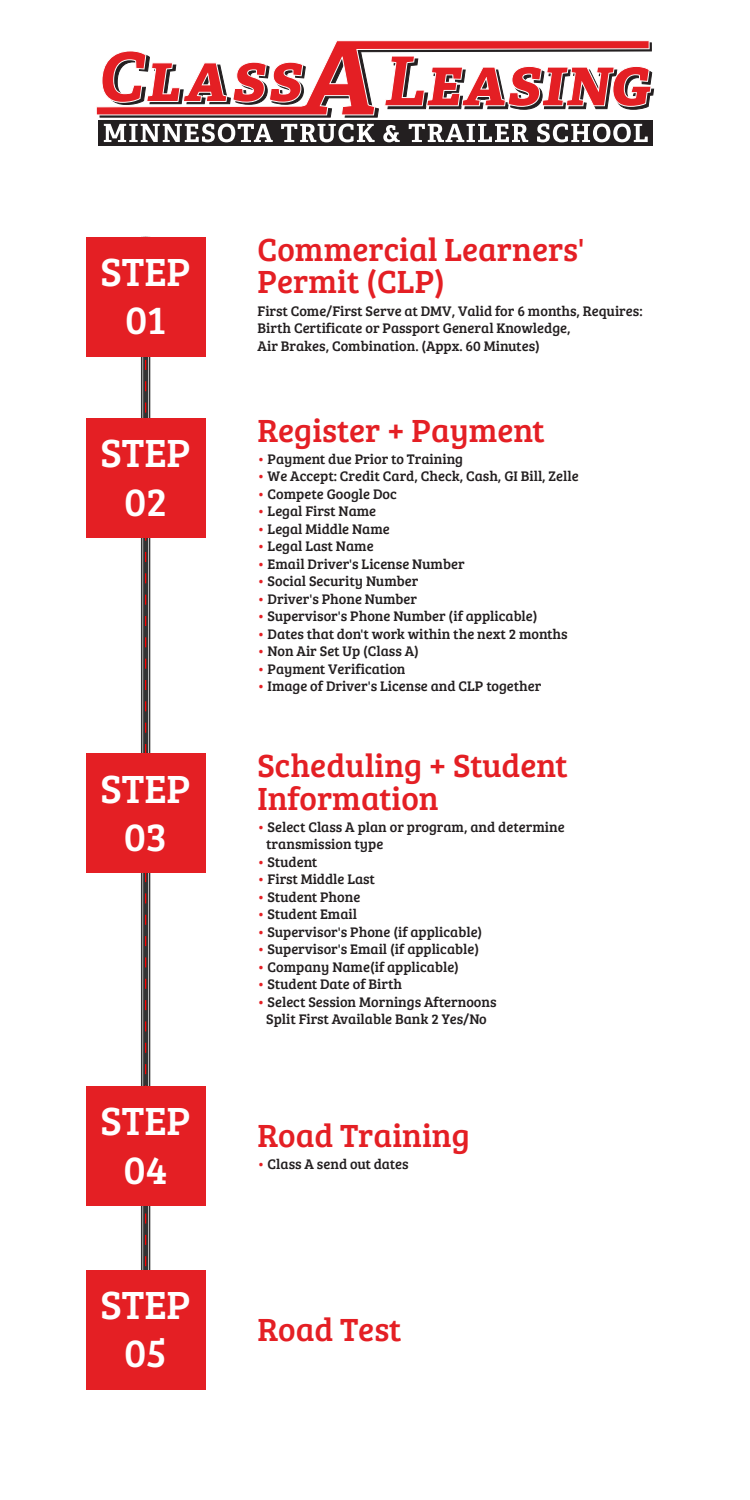
<style>
.page{position:relative;width:750px;height:1500px;background:#fff}
.page>*{position:absolute;margin:0;border:0;box-sizing:border-box;transform-origin:0 0}
.t1{font:40.62px/48.8px "Bree Serif";color:#fff;text-align:center}
.t2{font:33.12px/32.2px "Bree Serif";color:#e41f24}
.t3{font:14.38px/17.5px "Bree Serif";color:#231f20}
.s1{color:#e41f24}
</style>
<div class="page">
<div style="left:98px;top:120px;width:555px;height:25px;background:#231f20"></div>
<svg style="left:104px;top:124px;width:169px;height:18px"></svg>
<svg style="left:281px;top:124px;width:94px;height:18px"></svg>
<svg style="left:383px;top:125px;width:17px;height:17px"></svg>
<svg style="left:409px;top:124px;width:119px;height:18px"></svg>
<svg style="left:537px;top:124px;width:111px;height:18px"></svg>
<svg style="left:96px;top:40px;width:558px;height:78px"></svg>
<div style="left:141px;top:237px;width:9px;height:1152px;background:#979797"></div>
<div style="left:143px;top:237px;width:6px;height:1152px;background:#b9b9b9"></div>
<svg style="left:143px;top:356px;width:5px;height:914px;background:#403737"></svg>
<svg style="left:145px;top:356px;width:1px;height:914px"></svg>
<div style="left:86px;top:237px;width:120px;height:119px;background:#e41f24"></div>
<div style="left:86px;top:419px;width:120px;height:119px;background:#e41f24"></div>
<div style="left:86px;top:754px;width:120px;height:119px;background:#e41f24"></div>
<div style="left:86px;top:1087px;width:120px;height:119px;background:#e41f24"></div>
<div style="left:86px;top:1270px;width:120px;height:119px;background:#e41f24"></div>
<h1 class="t1" style="left:101px;top:245px;width:91px">STEP<br>01</h1>
<h1 class="t1" style="left:101px;top:427px;width:91px">STEP<br>02</h1>
<h1 class="t1" style="left:101px;top:762px;width:91px">STEP<br>03</h1>
<h1 class="t1" style="left:101px;top:1095px;width:91px">STEP<br>04</h1>
<h1 class="t1" style="left:101px;top:1278px;width:91px">STEP<br>05</h1>
<h2 class="t2" style="left:258px;top:231px;width:329px">Commercial Learners'<br>Permit (CLP)</h2>
<p class="t3" style="left:258px;top:301px;width:387px">First Come/First Serve at DMV, Valid for 6 months, Requires:<br>Birth Certificate or Passport General Knowledge,<br>Air Brakes, Combination. (Appx. 60 Minutes)</p>
<h2 class="t2" style="left:258px;top:413px;width:289px">Register + Payment</h2>
<p class="t3" style="left:258px;top:450px;width:207px"><span class="s1">•</span> Payment due Prior to Training</p>
<p class="t3" style="left:258px;top:467px;width:323px"><span class="s1">•</span> We Accept: Credit Card, Check, Cash, GI Bill, Zelle</p>
<p class="t3" style="left:258px;top:485px;width:141px"><span class="s1">•</span> Compete Google Doc</p>
<p class="t3" style="left:258px;top:502px;width:120px"><span class="s1">•</span> Legal First Name</p>
<p class="t3" style="left:258px;top:519px;width:134px"><span class="s1">•</span> Legal Middle Name</p>
<p class="t3" style="left:258px;top:537px;width:118px"><span class="s1">•</span> Legal Last Name</p>
<p class="t3" style="left:258px;top:554px;width:209px"><span class="s1">•</span> Email Driver's License Number</p>
<p class="t3" style="left:258px;top:572px;width:162px"><span class="s1">•</span> Social Security Number</p>
<p class="t3" style="left:258px;top:589px;width:161px"><span class="s1">•</span> Driver's Phone Number</p>
<p class="t3" style="left:258px;top:607px;width:282px"><span class="s1">•</span> Supervisor's Phone Number (if applicable)</p>
<p class="t3" style="left:258px;top:624px;width:312px"><span class="s1">•</span> Dates that don't work within the next 2 months</p>
<p class="t3" style="left:258px;top:642px;width:163px"><span class="s1">•</span> Non Air Set Up (Class A)</p>
<p class="t3" style="left:258px;top:659px;width:150px"><span class="s1">•</span> Payment Verification</p>
<p class="t3" style="left:258px;top:677px;width:285px"><span class="s1">•</span> Image of Driver's License and CLP together</p>
<h2 class="t2" style="left:258px;top:748px;width:311px">Scheduling + Student<br>Information</h2>
<p class="t3" style="left:266px;top:817px;width:300px;text-indent:-9px"><span class="s1">•</span> Select Class A plan or program, and determine transmission type</p>
<p class="t3" style="left:258px;top:852px;width:61px"><span class="s1">•</span> Student</p>
<p class="t3" style="left:258px;top:870px;width:119px"><span class="s1">•</span> First Middle Last</p>
<p class="t3" style="left:258px;top:887px;width:104px"><span class="s1">•</span> Student Phone</p>
<p class="t3" style="left:258px;top:905px;width:101px"><span class="s1">•</span> Student Email</p>
<p class="t3" style="left:258px;top:922px;width:226px"><span class="s1">•</span> Supervisor's Phone (if applicable)</p>
<p class="t3" style="left:258px;top:940px;width:223px"><span class="s1">•</span> Supervisor's Email (if applicable)</p>
<p class="t3" style="left:258px;top:957px;width:203px"><span class="s1">•</span> Company Name(if applicable)</p>
<p class="t3" style="left:258px;top:975px;width:146px"><span class="s1">•</span> Student Date of Birth</p>
<p class="t3" style="left:258px;top:992px;width:241px;text-align:center"><span class="s1">•</span> Select Session Mornings Afternoons<br>Split First Available Bank 2 Yes/No</p>
<h2 class="t2" style="left:258px;top:1118px;width:214px">Road Training</h2>
<p class="t3" style="left:258px;top:1155px;width:153px"><span class="s1">•</span> Class A send out dates</p>
<h2 class="t2" style="left:258px;top:1312px;width:145px">Road Test</h2>
</div>
